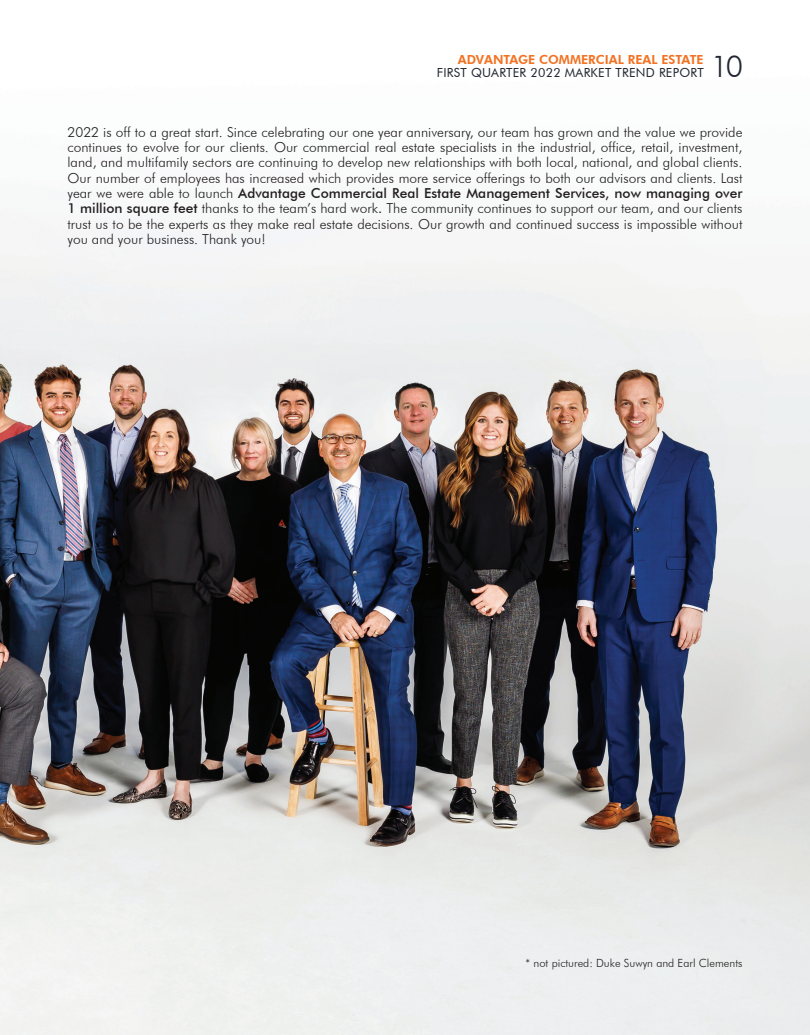
<style>
.page{position:relative;width:810px;height:1035px;background:#fff}
.page>*{position:absolute;margin:0;border:0;box-sizing:border-box;transform-origin:0 0}
.t1{font:300 30px "Futura BT";color:#202631}
.t2{font:300 13.75px/15.4px "Futura BT";color:#231f20;text-align:justify}
.t3{font:12.5px "Futura BT";letter-spacing:.02em;color:#202631}
.t4{font:800 12.5px "Futura BT";color:#f37121}
.t5{font:300 11.25px "Futura BT";color:#231f20}
.s1{font-weight:500}
</style>
<div class="page">
<img style="left:0;top:211px;width:810px;height:824px">
<p class="t4" style="left:458px;top:52px;width:247px">ADVANTAGE COMMERCIAL REAL ESTATE</p>
<p class="t3" style="left:437px;top:65px;width:268px">FIRST QUARTER 2022 MARKET TREND REPORT</p>
<h1 class="t1" style="left:711px;top:48px;width:33px">10</h1>
<p class="t2" style="left:68px;top:124px;width:677px">2022 is off to a great start. Since celebrating our one year anniversary, our team has grown and the value we provide continues to evolve for our clients. Our commercial real estate specialists in the industrial, office, retail, investment, land, and multifamily sectors are continuing to develop new relationships with both local, national, and global clients.<br>Our number of employees has increased which provides more service offerings to both our advisors and clients. Last year we were able to launch <span class="s1">Advantage Commercial Real Estate Management Services, now managing over 1 million square feet</span> thanks to the team’s hard work<span class="s1">.</span> The community continues to support our team, and our clients trust us to be the experts as they make real estate decisions. Our growth and continued success is impossible without you and your business. Thank you!</p>
<p class="t5" style="left:526px;top:956px;width:218px">* not pictured: Duke Suwyn and Earl Clements</p>
</div>
